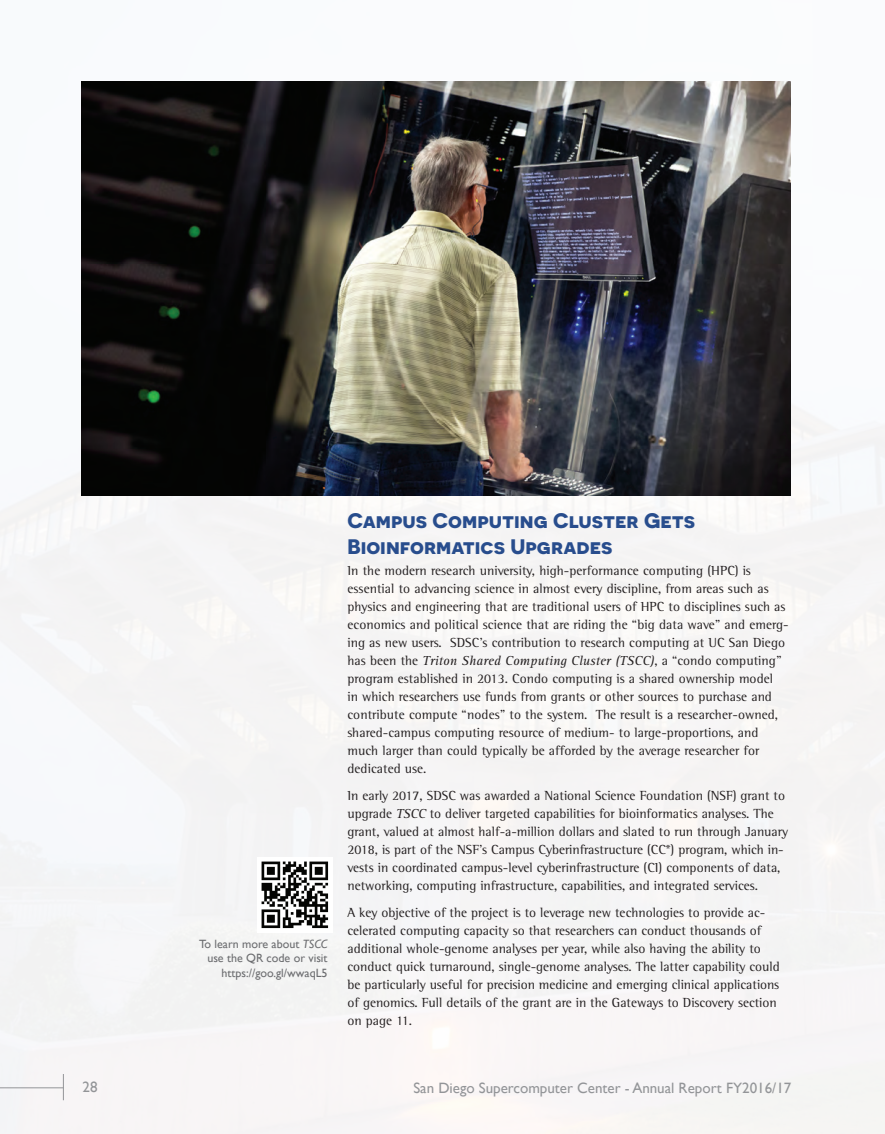
<style>
.page{position:relative;width:885px;height:1134px;background:#fff}
.page>*{position:absolute;margin:0;border:0;box-sizing:border-box;transform-origin:0 0}
.t1{font:700 21px/25.2px "Novecentosanswide";color:#284d8d}
.t2{font:15px "Gill Sans";color:#939598}
.t3{font:13.5px/18px "Rotis Semi Serif Std";color:#231f20}
.t4{font:italic 13.5px "Rotis Serif Std";letter-spacing:.005em;color:#231f20}
.t5{font:12px/14.4px "Gill Sans";color:#6c6d70;text-align:right}
.s1{font-style:italic}
.s2{font-family:"Rotis Semi Serif Std";font-style:normal}
.s3{font-family:"Rotis Serif Std";font-style:italic}
</style>
<div class="page">
<div style="left:0;top:0;width:884px;height:1134px;background:#f6f5f6"></div>
<hr style="left:0;top:1087px;width:63px;height:1px;background:#939598">
<svg style="left:63px;top:1074px;width:1px;height:26px"></svg>
<img style="left:81px;top:81px;width:709px;height:415px">
<img style="left:261px;top:861px;width:67px;height:67px">
<p class="t2" style="left:82px;top:1079px;width:16px">28</p>
<p class="t5" style="left:199px;top:937px;width:130px">To learn more about <span class="s1">TSCC </span>use the QR code or visit https://goo.gl/wwaqL5</p>
<h1 class="t1" style="left:347px;top:508px;width:349px">Campus Computing Cluster Gets<br>Bioinformatics Upgrades</h1>
<p class="t3" style="left:347px;top:561px;width:442px">In the modern research university, high-performance computing (HPC) is essential to advancing science in almost every discipline, from areas such as physics and engineering that are traditional users of HPC to disciplines such as economics and political science that are riding the “big data wave” and emerg&shy;ing as new users. SDSC’s contribution to research computing at UC San Diego</p>
<p class="t4" style="left:347px;top:653px;width:435px"><span class="s2">has been the</span> Triton Shared Computing Cluster (TSCC)<span class="s2">, a “condo computing”</span></p>
<p class="t3" style="left:347px;top:669px;width:432px">program established in 2013. Condo computing is a shared ownership model in which researchers use funds from grants or other sources to purchase and contribute compute “nodes” to the system. The result is a researcher-owned, shared-campus computing resource of medium- to large-proportions, and much larger than could typically be afforded by the average researcher for dedicated use.</p>
<p class="t3" style="left:347px;top:786px;width:442px">In early 2017, SDSC was awarded a National Science Foundation (NSF) grant to upgrade <span class="s3">TSCC</span> to deliver targeted capabilities for bioinformatics analyses. The grant, valued at almost half-a-million dollars and slated to run through January 2018, is part of the NSF’s Campus Cyberinfrastructure (CC*) program, which in&shy;vests in coordinated campus-level cyberinfrastructure (CI) components of data, networking, computing infrastructure, capabilities, and integrated services.</p>
<p class="t3" style="left:347px;top:903px;width:433px">A key objective of the project is to leverage new technologies to provide ac&shy;celerated computing capacity so that researchers can conduct thousands of additional whole-genome analyses per year, while also having the ability to conduct quick turnaround, single-genome analyses. The latter capability could be particularly useful for precision medicine and emerging clinical applications of genomics. Full details of the grant are in the Gateways to Discovery section on page 11.</p>
<p class="t2" style="left:413px;top:1079px;width:379px">San Diego Supercomputer Center - Annual Report FY2016/17</p>
</div>
